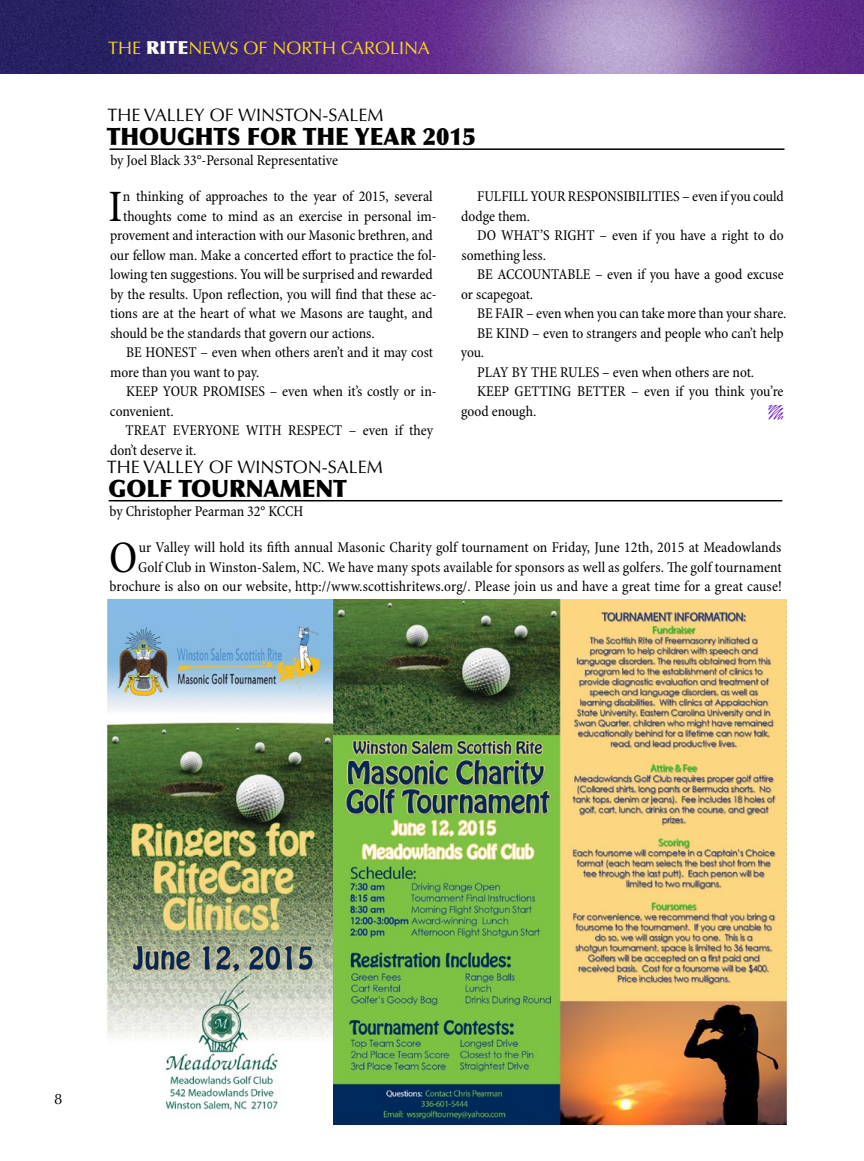
<style>
.page{position:relative;width:864px;height:1161px;background:#fff}
.page>*{position:absolute;margin:0;border:0;box-sizing:border-box;transform-origin:0 0}
.t1{font:condensed 45.3px "Minion Pro";color:#000}
.t2{font:900 24px "Optima LT Std";letter-spacing:-.005em;color:#000;scale:.94 1}
.t3{font:18px "Optima LT Std";color:#000}
.t4{font:18px "Optima LT Std";color:#fad922}
.t5{font:condensed 15px/19.5px "Minion Pro";color:#000}
.t6{font:15px "Optima LT Std";color:#000}
.s1{font-weight:900;color:#fff}
</style>
<div class="page">
<img style="left:0;top:0;width:864px;height:74px">
<hr style="left:110px;top:148px;width:674px;height:2px;background:#000">
<hr style="left:109px;top:500px;width:673px;height:1px;background:#000">
<img style="left:106px;top:600px;width:680px;height:525px">
<svg style="left:766px;top:599px;width:15px;height:15px"></svg>
<p class="t4" style="left:108px;top:37px;width:323px">THE <span class="s1">RITE</span>NEWS OF NORTH CAROLINA</p>
<p class="t3" style="left:108px;top:105px;width:278px">THE VALLEY OF WINSTON-SALEM</p>
<h2 class="t2" style="left:107px;top:122px;width:394px">THOUGHTS FOR THE YEAR 2015</h2>
<p class="t5" style="left:110px;top:151px;width:229px">by Joel Black 33°-Personal Representative</p>
<h1 class="t1" style="left:108px;top:179px;width:15px">I</h1>
<p class="t5" style="left:123px;top:187px;width:311px">n thinking of approaches to the year of 2015, several</p>
<p class="t5" style="left:461px;top:187px;width:324px;text-indent:16px">FULFILL YOUR RESPONSIBILITIES – even if you could dodge them.</p>
<p class="t5" style="left:461px;top:226px;width:324px;text-indent:16px">DO WHAT’S RIGHT – even if you have a right to do something less.</p>
<p class="t5" style="left:461px;top:265px;width:324px;text-indent:16px">BE ACCOUNTABLE – even if you have a good excuse or scapegoat.</p>
<p class="t5" style="left:477px;top:304px;width:311px">BE FAIR – even when you can take more than your share.</p>
<p class="t5" style="left:477px;top:324px;width:308px">BE KIND – even to strangers and people who can’t help</p>
<p class="t5" style="left:461px;top:343px;width:25px">you.</p>
<p class="t5" style="left:477px;top:363px;width:279px">PLAY BY THE RULES – even when others are not.</p>
<p class="t5" style="left:477px;top:382px;width:308px">KEEP GETTING BETTER – even if you think you’re</p>
<p class="t5" style="left:461px;top:402px;width:77px">good enough.</p>
<p class="t5" style="left:123px;top:207px;width:315px">thoughts come to mind as an exercise in personal im-</p>
<p class="t5" style="left:110px;top:226px;width:324px">provement and interaction with our Masonic brethren, and</p>
<p class="t5" style="left:110px;top:246px;width:328px">our fellow man. Make a concerted effort to practice the fol-</p>
<p class="t5" style="left:110px;top:265px;width:324px">lowing ten suggestions. You will be surprised and rewarded</p>
<p class="t5" style="left:110px;top:285px;width:328px">by the results. Upon reflection, you will find that these ac-</p>
<p class="t5" style="left:110px;top:304px;width:324px">tions are at the heart of what we Masons are taught, and</p>
<p class="t5" style="left:110px;top:324px;width:266px">should be the standards that govern our actions.</p>
<p class="t5" style="left:126px;top:343px;width:308px">BE HONEST – even when others aren’t and it may cost</p>
<p class="t5" style="left:110px;top:363px;width:151px">more than you want to pay.</p>
<p class="t5" style="left:126px;top:382px;width:312px">KEEP YOUR PROMISES – even when it’s costly or in-</p>
<p class="t5" style="left:110px;top:402px;width:65px">convenient.</p>
<p class="t5" style="left:126px;top:421px;width:309px">TREAT EVERYONE WITH RESPECT – even if they</p>
<p class="t5" style="left:110px;top:441px;width:88px">don’t deserve it.</p>
<p class="t3" style="left:107px;top:456px;width:278px">THE VALLEY OF WINSTON-SALEM</p>
<h2 class="t2" style="left:109px;top:474px;width:255px">GOLF TOURNAMENT</h2>
<p class="t5" style="left:110px;top:502px;width:195px">by Christopher Pearman 32° KCCH</p>
<h1 class="t1" style="left:109px;top:530px;width:30px">O</h1>
<p class="t5" style="left:110px;top:538px;width:674px;text-align:right">ur Valley will hold its fifth annual Masonic Charity golf tournament on Friday, June 12th, 2015 at Meadowlands<br>Golf Club in Winston-Salem, NC. We have many spots available for sponsors as well as golfers. The golf tournament brochure is also on our website, http://www.scottishritews.org/. Please join us and have a great time for a great cause!</p>
<p class="t6" style="left:54px;top:1091px;width:10px">8</p>
</div>
